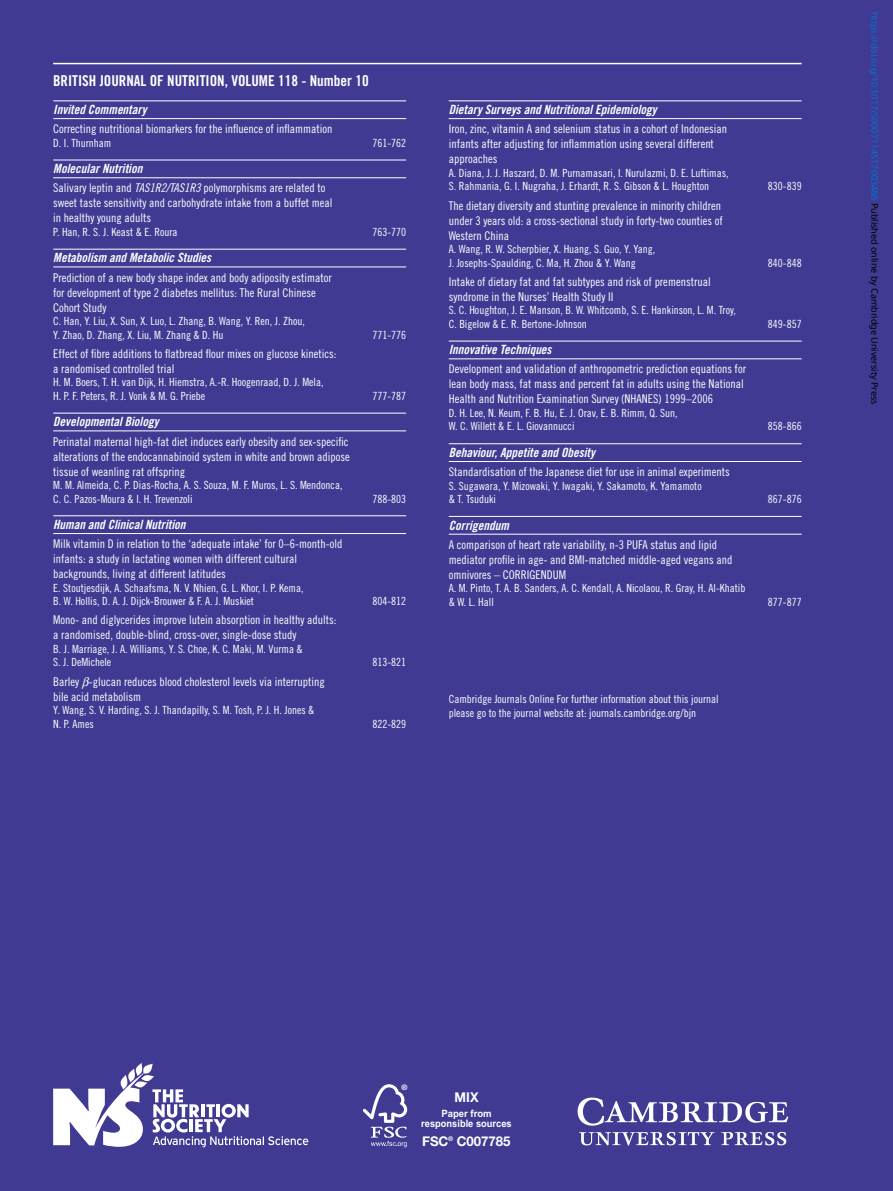
<style>
.page{position:relative;width:893px;height:1191px;background:#403a93}
.page>*{position:absolute;margin:0;border:0;box-sizing:border-box;transform-origin:0 0}
.t1{font:15px "Trade Gothic Bold Cond Twenty";color:#fff}
.t2{font:700 13.5px "Helvetica Neue";color:#fff}
.t3{font:700 13.5px "Helvetica Neue";color:#fff;scale:.95 1}
.t4{font:12.75px "Trade Gothic Bold Cond Twenty Obl";color:#fff}
.t5{font:12px/15px "Trade Gothic Cond Eighteen";color:#fff}
.t6{font:11.25px/13.5px "Trade Gothic Cond Eighteen";color:#fff}
.t7{font:700 10.2px "Arial";color:#fff;scale:.91 1}
.t8{font:700 10.05px "Arial";color:#fff;scale:.95 1}
.t9{font:9px "Noto Sans";color:#0172cf}
.t10{font:700 7.65px "Helvetica Neue";color:#fff}
.s1{font-family:"Trade Gothic Cond Eighteen Obl"}
.s2{color:#000}
.s3{font-size:13.35px}
</style>
<div class="page">
<hr style="left:53px;top:63px;width:748px;height:1px;background:#fff">
<img style="left:577px;top:1097px;width:212px;height:49px">
<hr style="left:53px;top:100px;width:353px;height:1px;background:#fff">
<hr style="left:53px;top:118px;width:353px;height:1px;background:#fff">
<hr style="left:53px;top:160px;width:353px;height:1px;background:#fff">
<hr style="left:53px;top:177px;width:353px;height:1px;background:#fff">
<hr style="left:53px;top:249px;width:353px;height:1px;background:#fff">
<hr style="left:53px;top:266px;width:353px;height:1px;background:#fff">
<hr style="left:53px;top:413px;width:353px;height:1px;background:#fff">
<hr style="left:53px;top:430px;width:353px;height:1px;background:#fff">
<hr style="left:53px;top:515px;width:353px;height:1px;background:#fff">
<hr style="left:53px;top:533px;width:353px;height:1px;background:#fff">
<hr style="left:449px;top:100px;width:353px;height:1px;background:#fff">
<hr style="left:449px;top:118px;width:353px;height:1px;background:#fff">
<hr style="left:449px;top:341px;width:353px;height:1px;background:#fff">
<hr style="left:449px;top:358px;width:353px;height:1px;background:#fff">
<hr style="left:449px;top:443px;width:353px;height:1px;background:#fff">
<hr style="left:449px;top:461px;width:353px;height:1px;background:#fff">
<hr style="left:449px;top:516px;width:353px;height:1px;background:#fff">
<hr style="left:449px;top:534px;width:353px;height:1px;background:#fff">
<svg style="left:363px;top:1084px;width:44px;height:63px"></svg>
<svg style="left:53px;top:1063px;width:255px;height:84px"></svg>
<p class="t1" style="left:53px;top:75px;width:317px">BRITISH JOURNAL OF NUTRITION, VOLUME 118 - Number 10</p>
<p class="t4" style="left:53px;top:105px;width:95px">Invited Commentary</p>
<p class="t5" style="left:53px;top:122px;width:281px">Correcting nutritional biomarkers for the influence of inflammation</p>
<p class="t6" style="left:53px;top:137px;width:60px">D. I. Thurnham</p>
<p class="t6" style="left:372px;top:137px;width:35px">761-762</p>
<p class="t4" style="left:53px;top:164px;width:91px">Molecular Nutrition</p>
<p class="t5" style="left:53px;top:182px;width:281px">Salivary leptin and <span class="s1">TAS1R2/TAS1R3</span> polymorphisms are related to sweet taste sensitivity and carbohydrate intake from a buffet meal in healthy young adults</p>
<p class="t6" style="left:53px;top:226px;width:126px">P. Han, R. S. J. Keast &amp; E. Roura</p>
<p class="t6" style="left:372px;top:226px;width:35px">763-770</p>
<p class="t4" style="left:53px;top:253px;width:159px">Metabolism and Metabolic Studies</p>
<p class="t5" style="left:53px;top:271px;width:280px">Prediction of a new body shape index and body adiposity estimator for development of type 2 diabetes mellitus: The Rural Chinese<br>Cohort Study</p>
<p class="t6" style="left:53px;top:315px;width:253px">C. Han, Y. Liu, X. Sun, X. Luo, L. Zhang, B. Wang, Y. Ren, J. Zhou,<br>Y. Zhao, D. Zhang, X. Liu, M. Zhang &amp; D. Hu</p>
<p class="t6" style="left:372px;top:329px;width:35px">771-776</p>
<p class="t5" style="left:53px;top:347px;width:285px">Effect of fibre additions to flatbread flour mixes on glucose kinetics: a randomised controlled trial</p>
<p class="t6" style="left:53px;top:376px;width:272px">H. M. Boers, T. H. van Dijk, H. Hiemstra, A.-R. Hoogenraad, D. J. Mela,<br>H. P. F. Peters, R. J. Vonk &amp; M. G. Priebe</p>
<p class="t4" style="left:53px;top:417px;width:107px">Developmental Biology</p>
<p class="t5" style="left:53px;top:435px;width:298px;text-align:justify">Perinatal maternal high-fat diet induces early obesity and sex-specific alterations of the endocannabinoid system in white and brown adipose tissue of weanling rat offspring</p>
<p class="t6" style="left:53px;top:479px;width:291px">M. M. Almeida, C. P. Dias-Rocha, A. S. Souza, M. F. Muros, L. S. Mendonca,<br>C. C. Pazos-Moura &amp; I. H. Trevenzoli</p>
<p class="t4" style="left:53px;top:520px;width:134px">Human and Clinical Nutrition</p>
<p class="t5" style="left:53px;top:537px;width:291px">Milk vitamin D in relation to the ‘adequate intake’ for 0–6-month-old infants: a study in lactating women with different cultural backgrounds, living at different latitudes</p>
<p class="t6" style="left:53px;top:582px;width:252px">E. Stoutjesdijk, A. Schaafsma, N. V. Nhien, G. L. Khor, I. P. Kema,<br>B. W. Hollis, D. A. J. Dijck-Brouwer &amp; F. A. J. Muskiet</p>
<p class="t5" style="left:53px;top:613px;width:285px">Mono- and diglycerides improve lutein absorption in healthy adults: a randomised, double-blind, cross-over, single-dose study</p>
<p class="t6" style="left:53px;top:643px;width:251px">B. J. Marriage, J. A. Williams, Y. S. Choe, K. C. Maki, M. Vurma &amp;<br>S. J. DeMichele</p>
<p class="t5" style="left:53px;top:675px;width:273px">Barley -glucan reduces blood cholesterol levels via interrupting bile acid metabolism</p>
<p class="t6" style="left:53px;top:704px;width:263px">Y. Wang, S. V. Harding, S. J. Thandapilly, S. M. Tosh, P. J. H. Jones &amp;<br>N. P. Ames</p>
<p class="t6" style="left:372px;top:390px;width:35px">777-787</p>
<p class="t6" style="left:372px;top:492px;width:35px">788-803</p>
<p class="t6" style="left:372px;top:595px;width:35px">804-812</p>
<p class="t6" style="left:372px;top:656px;width:35px">813-821</p>
<p class="t6" style="left:372px;top:718px;width:35px">822-829</p>
<p class="t4" style="left:449px;top:105px;width:210px">Dietary Surveys and Nutritional Epidemiology</p>
<p class="t5" style="left:449px;top:122px;width:280px">Iron, zinc, vitamin A and selenium status in a cohort of Indonesian infants after adjusting for inflammation using several different approaches</p>
<p class="t6" style="left:449px;top:167px;width:281px">A. Diana, J. J. Haszard, D. M. Purnamasari, I. Nurulazmi, D. E. Luftimas,<br>S. Rahmania, G. I. Nugraha, J. Erhardt, R. S. Gibson &amp; L. Houghton</p>
<p class="t5" style="left:449px;top:199px;width:275px;text-align:justify">The dietary diversity and stunting prevalence in minority children under 3 years old: a cross-sectional study in forty-two counties of Western China</p>
<p class="t6" style="left:449px;top:243px;width:208px">A. Wang, R. W. Scherpbier, X. Huang, S. Guo, Y. Yang,<br>J. Josephs-Spaulding, C. Ma, H. Zhou &amp; Y. Wang</p>
<p class="t5" style="left:449px;top:275px;width:263px">Intake of dietary fat and fat subtypes and risk of premenstrual syndrome in the Nurses’ Health Study II</p>
<p class="t6" style="left:449px;top:304px;width:289px">S. C. Houghton, J. E. Manson, B. W. Whitcomb, S. E. Hankinson, L. M. Troy,<br>C. Bigelow &amp; E. R. Bertone-Johnson</p>
<p class="t4" style="left:449px;top:345px;width:104px">Innovative Techniques</p>
<p class="t5" style="left:449px;top:363px;width:299px">Development and validation of anthropometric prediction equations for lean body mass, fat mass and percent fat in adults using the National<br>Health and Nutrition Examination Survey (NHANES) 1999–2006</p>
<p class="t6" style="left:449px;top:407px;width:230px">D. H. Lee, N. Keum, F. B. Hu, E. J. Orav, E. B. Rimm, Q. Sun,<br>W. C. Willett &amp; E. L. Giovannucci</p>
<p class="t4" style="left:449px;top:448px;width:148px">Behaviour, Appetite and Obesity</p>
<p class="t5" style="left:449px;top:465px;width:283px">Standardisation of the Japanese diet for use in animal experiments</p>
<p class="t6" style="left:449px;top:480px;width:255px">S. Sugawara, Y. Mizowaki, Y. Iwagaki, Y. Sakamoto, K. Yamamoto &amp; T. Tsuduki</p>
<p class="t4" style="left:449px;top:520px;width:62px">Corrigendum</p>
<p class="t5" style="left:449px;top:538px;width:285px">A comparison of heart rate variability, n-3 PUFA status and lipid mediator profile in age- and BMI-matched middle-aged vegans and omnivores – CORRIGENDUM</p>
<p class="t6" style="left:449px;top:582px;width:298px">A. M. Pinto, T. A. B. Sanders, A. C. Kendall, A. Nicolaou, R. Gray, H. Al-Khatib &amp; W. L. Hall</p>
<p class="t6" style="left:768px;top:180px;width:35px">830-839</p>
<p class="t6" style="left:768px;top:257px;width:35px">840-848</p>
<p class="t6" style="left:768px;top:318px;width:35px">849-857</p>
<p class="t6" style="left:768px;top:420px;width:35px">858-866</p>
<p class="t6" style="left:768px;top:493px;width:35px">867-876</p>
<p class="t6" style="left:768px;top:596px;width:35px">877-877</p>
<p class="t6" style="left:449px;top:693px;width:271px">Cambridge Journals Online For further information about this journal please go to the journal website at: journals.cambridge.org/bjn</p>
<p class="t9" style="left:881px;top:12px;width:394px;rotate:90deg">https://doi.org/10.1017/S0007114517003488 <span class="s2">Published online by Cambridge University Press</span></p>
<p class="t10" style="left:402px;top:1084px;width:8px">®</p>
<p class="t3" style="left:455px;top:1092px;width:27px">MIX</p>
<p class="t8" style="left:441px;top:1107px;width:54px">Paper from</p>
<p class="t7" style="left:421px;top:1117px;width:101px">responsible sources</p>
<p class="t2" style="left:422px;top:1136px;width:90px"><span class="s3">FSC</span><sup>®</sup> C007785</p>
</div>
